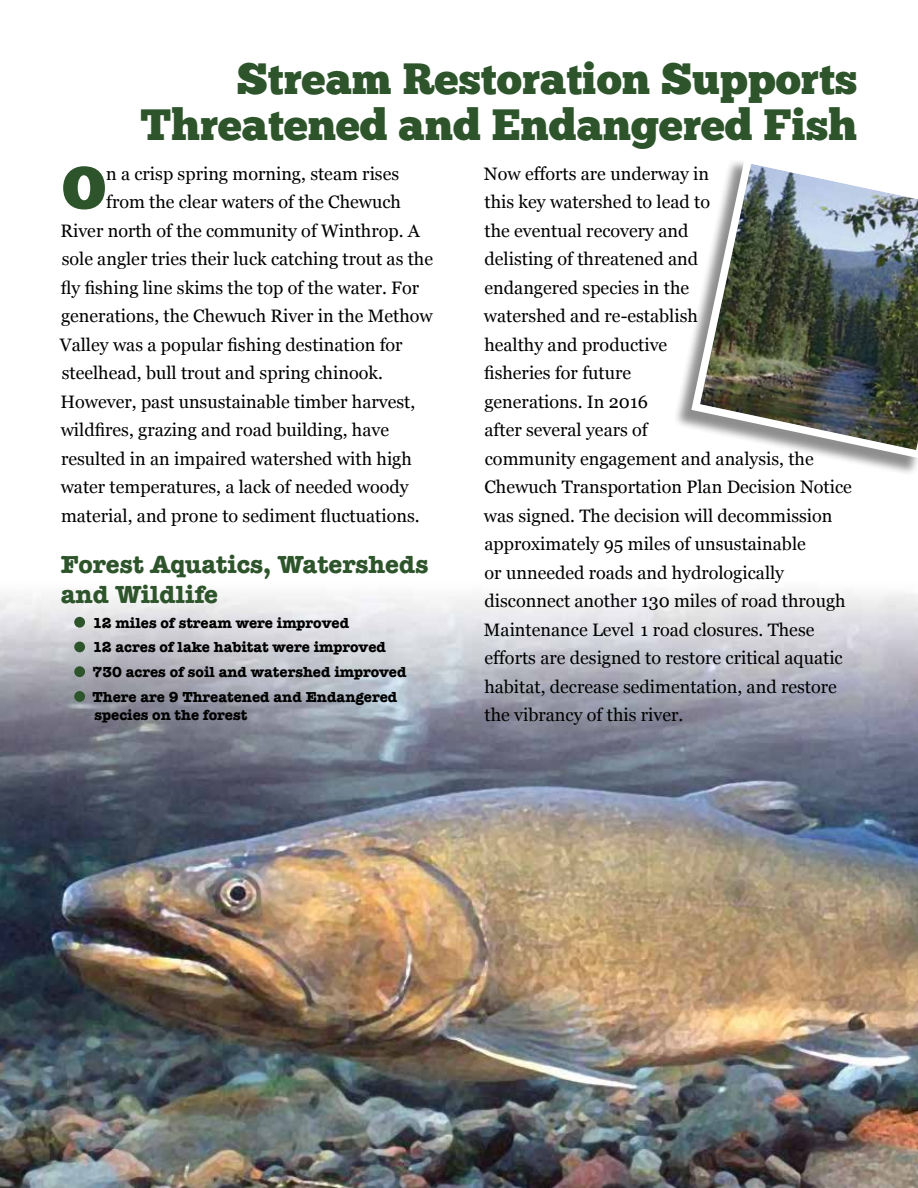
<style>
.page{position:relative;width:918px;height:1188px;background:#fff}
.page>*{position:absolute;margin:0;border:0;box-sizing:border-box;transform-origin:0 0}
.t1{font:58.8px "Chunk Five";color:#2d542a}
.t2{font:43.8px/46.5px "Chunk Five";color:#2d542a;text-align:right}
.t3{font:700 25.5px/30px "American Typewriter";color:#2d542a}
.t4{font:18px/28.5px "Georgia";color:#000}
.t5{font:700 15px/24.8px "American Typewriter";color:#000}
</style>
<div class="page">
<img style="left:0;top:591px;width:918px;height:597px">
<div style="left:673px;top:158px;width:245px;height:319px;background:#000;opacity:.45"></div>
<img style="left:687px;top:158px;width:231px;height:305px">
<div style="left:74px;top:617px;width:11px;height:11px;background:#2d542a;border-radius:50%"></div>
<div style="left:74px;top:642px;width:11px;height:10px;background:#2d542a;border-radius:50%"></div>
<div style="left:74px;top:666px;width:11px;height:11px;background:#2d542a;border-radius:50%"></div>
<div style="left:74px;top:691px;width:11px;height:11px;background:#2d542a;border-radius:50%"></div>
<h2 class="t2" style="left:140px;top:58px;width:718px">Stream Restoration Supports<br>Threatened and Endangered Fish</h2>
<h1 class="t1" style="left:62px;top:161px;width:45px">O</h1>
<p class="t4" style="left:106px;top:159px;width:295px">n a crisp spring morning, steam rises</p>
<p class="t4" style="left:106px;top:187px;width:296px">from the clear waters of the Chewuch</p>
<p class="t4" style="left:60px;top:216px;width:361px">River north of the community of Winthrop. A</p>
<p class="t4" style="left:62px;top:244px;width:373px">sole angler tries their luck catching trout as the</p>
<p class="t4" style="left:61px;top:273px;width:360px">fly fishing line skims the top of the water. For</p>
<p class="t4" style="left:61px;top:301px;width:373px">generations, the Chewuch River in the Methow</p>
<p class="t4" style="left:60px;top:330px;width:344px">Valley was a popular fishing destination for</p>
<p class="t4" style="left:62px;top:358px;width:323px">steelhead, bull trout and spring chinook.</p>
<p class="t4" style="left:60px;top:387px;width:356px">However, past unsustainable timber harvest,</p>
<p class="t4" style="left:61px;top:415px;width:330px">wildfires, grazing and road building, have</p>
<p class="t4" style="left:61px;top:444px;width:352px">resulted in an impaired watershed with high</p>
<p class="t4" style="left:61px;top:472px;width:350px">water temperatures, a lack of needed woody</p>
<p class="t4" style="left:61px;top:501px;width:360px">material, and prone to sediment fluctuations.</p>
<h3 class="t3" style="left:61px;top:548px;width:369px">Forest Aquatics, Watersheds and Wildlife</h3>
<p class="t5" style="left:93px;top:609px;width:316px">12 miles of stream were improved<br>12 acres of lake habitat were improved 730 acres of soil and watershed improved There are 9 Threatened and Endangered</p>
<p class="t5" style="left:94px;top:702px;width:154px">species on the forest</p>
<p class="t4" style="left:484px;top:159px;width:369px">Now efforts are underway in<br>this key watershed to lead to<br>the eventual recovery and<br>delisting of threatened and<br>endangered species in the<br>watershed and re-establish<br>healthy and productive<br>fisheries for future<br>generations. In 2016<br>after several years of<br>community engagement and analysis, the Chewuch Transportation Plan Decision Notice was signed. The decision will decommission approximately 95 miles of unsustainable<br>or unneeded roads and hydrologically disconnect another 130 miles of road through Maintenance Level 1 road closures. These efforts are designed to restore critical aquatic habitat, decrease sedimentation, and restore the vibrancy of this river.</p>
</div>
